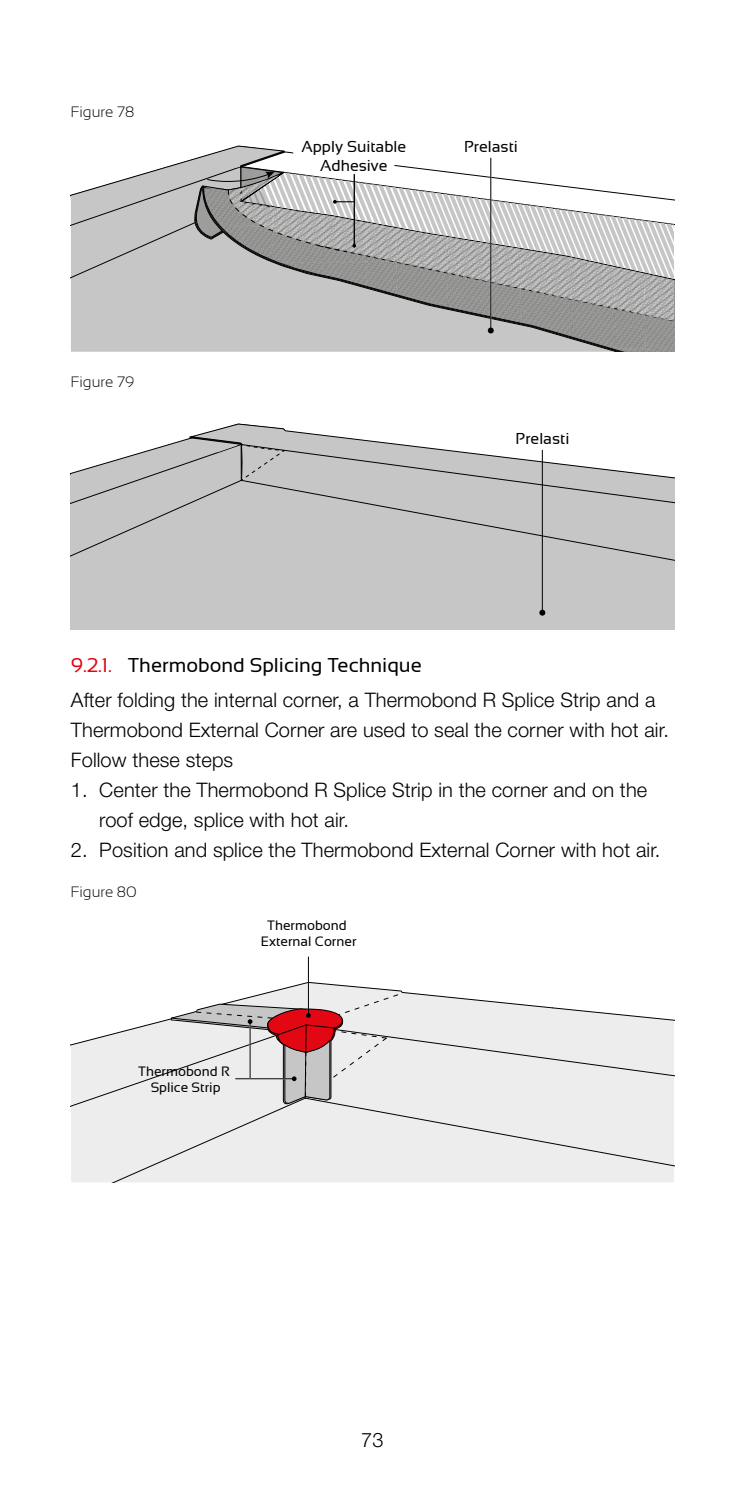
<style>
.page{position:relative;width:745px;height:1489px;background:#fff}
.page>*{position:absolute;margin:0;border:0;box-sizing:border-box;transform-origin:0 0}
.t1{font:300 20px/30px "Helvetica Neue LT Std";letter-spacing:.005em;color:#000}
.t2{font:20px "Sansation";color:#000}
.t3{font:15.75px "Sansation";color:#000}
.t4{font:300 15px "Sansation";color:#000}
.t5{font:13.5px/16.2px "Sansation";color:#000;text-align:center}
.s1{color:#e30613}
</style>
<div class="page">
<div style="left:71px;top:337px;width:130px;height:14px;background:#c6c6c6"></div>
<svg style="left:204px;top:337px;width:469px;height:14px;background:#bababa"></svg>
<svg style="left:71px;top:145px;width:602px;height:192px"></svg>
<div style="left:71px;top:615px;width:602px;height:14px;background:#c6c6c6"></div>
<svg style="left:71px;top:423px;width:602px;height:192px;background:#cacaca"></svg>
<hr style="left:308px;top:956px;width:1px;height:59px;background:#000">
<svg style="left:71px;top:981px;width:602px;height:201px;background:#e8e4e4"></svg>
<p class="t4" style="left:71px;top:104px;width:65px">Figure 78</p>
<p class="t4" style="left:71px;top:373px;width:65px">Figure 79</p>
<p class="t3" style="left:301px;top:138px;width:106px">Apply Suitable</p>
<p class="t3" style="left:464px;top:138px;width:55px">Prelasti</p>
<p class="t3" style="left:320px;top:156px;width:69px">Adhesive</p>
<p class="t3" style="left:515px;top:430px;width:55px">Prelasti</p>
<p class="t2" style="left:71px;top:653px;width:352px"><span class="s1">9.2.1.</span> Thermobond Splicing Technique</p>
<p class="t1" style="left:71px;top:684px;width:599px">After folding the internal corner, a Thermobond R Splice Strip and a<br>Thermobond External Corner are used to seal the corner with hot air.<br>Follow these steps</p>
<p class="t1" style="left:99px;top:774px;width:549px;text-indent:-28px">1. Center the Thermobond R Splice Strip in the corner and on the roof edge, splice with hot air.</p>
<p class="t1" style="left:71px;top:834px;width:590px">2. Position and splice the Thermobond External Corner with hot air.</p>
<p class="t4" style="left:71px;top:883px;width:67px">Figure 80</p>
<p class="t5" style="left:261px;top:916px;width:97px">Thermobond<br>External Corner</p>
<p class="t5" style="left:138px;top:1062px;width:93px">Thermobond R<br>Splice Strip</p>
<p class="t1" style="left:361px;top:1423px;width:24px">73</p>
</div>
